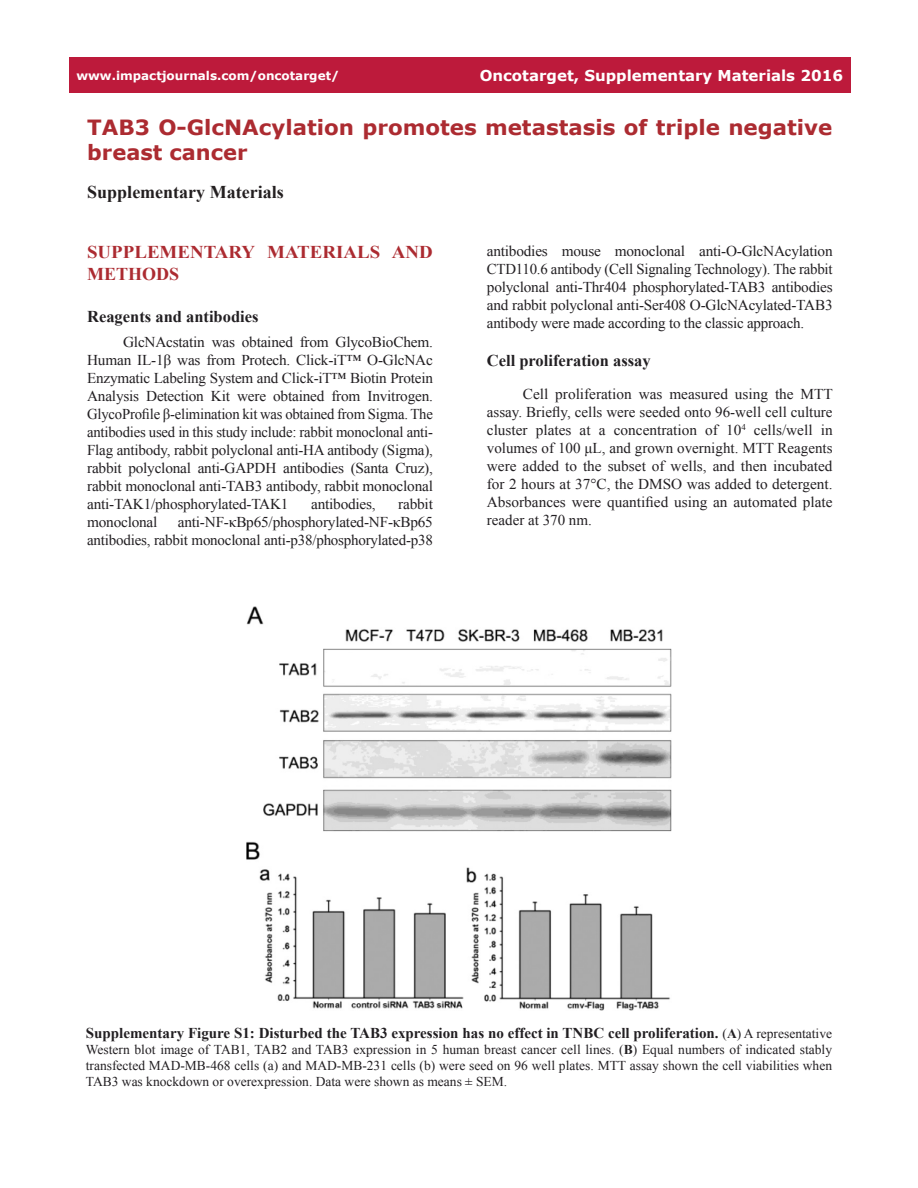
<style>
.page{position:relative;width:918px;height:1188px;background:#fff}
.page>*{position:absolute;margin:0;border:0;box-sizing:border-box;transform-origin:0 0}
.t1{font:700 21px/25.2px "Verdana";color:#ac2b31}
.Heading{font:700 18px/21.6px "Times New Roman";color:#ac2b31;scale:1.05 1}
.t2{font:700 18px "Times New Roman";color:#231f20}
.SubHeading{font:700 16.5px "Times New Roman";color:#221f22}
.SubSubHeading{font:700 16.5px "Times New Roman";color:#221f22}
.BodyText{font:15px/18px "Times New Roman";letter-spacing:-.015em;color:#221f22;text-align:justify}
.FigureText{font:700 15px "Times New Roman";color:#221f22}
.t3{font:700 15px "Verdana";color:#fff}
.FigureText-2{font:13.5px/16.2px "Times New Roman";color:#221f22;text-align:justify}
.t4{font:700 12px "Verdana";color:#fff}
.s1{font-weight:400;font-size:13.5px}
.s2{font-size:13.5px}
.s3{font-weight:700}
</style>
<div class="page">
<div style="left:69px;top:57px;width:781px;height:36px;background:#bd1a3b"></div>
<img style="left:246px;top:606px;width:426px;height:404px">
<p class="t4" style="left:76px;top:67px;width:264px">www.impactjournals.com/oncotarget/</p>
<p class="t3" style="left:480px;top:65px;width:365px">Oncotarget, Supplementary Materials 2016</p>
<p class="t1" style="left:87px;top:114px;width:747px">TAB3 O-GlcNAcylation promotes metastasis of triple negative breast cancer</p>
<p class="t2" style="left:87px;top:179px;width:198px">Supplementary Materials</p>
<p class="Heading" style="left:87px;top:241px;width:331px">SUPPLEMENTARY MATERIALS AND<br>METHODS</p>
<p class="SubSubHeading" style="left:87px;top:305px;width:173px">Reagents and antibodies</p>
<p class="BodyText" style="left:87px;top:333px;width:347px;text-indent:36px">GlcNAcstatin was obtained from GlycoBioChem.<br>Human IL-1β was from Protech. Click-iT™ O-GlcNAc Enzymatic Labeling System and Click-iT™ Biotin Protein Analysis Detection Kit were obtained from Invitrogen.<br>GlycoProfile β-elimination kit was obtained from Sigma. The antibodies used in this study include: rabbit monoclonal anti-Flag antibody, rabbit polyclonal anti-HA antibody (Sigma), rabbit polyclonal anti-GAPDH antibodies (Santa Cruz), rabbit monoclonal anti-TAB3 antibody, rabbit monoclonal anti-TAK1/phosphorylated-TAK1</p>
<p class="BodyText" style="left:311px;top:495px;width:66px">antibodies,</p>
<p class="BodyText" style="left:398px;top:495px;width:36px">rabbit</p>
<p class="BodyText" style="left:87px;top:513px;width:72px">monoclonal</p>
<p class="BodyText" style="left:87px;top:513px;width:347px;text-align:right">anti-NF-κBp65/phosphorylated-NF-κBp65<br>antibodies, rabbit monoclonal anti-p38/phosphorylated-p38</p>
<p class="BodyText" style="left:487px;top:242px;width:347px">antibodies mouse monoclonal anti-O-GlcNAcylation CTD110.6 antibody (Cell Signaling Technology). The rabbit polyclonal anti-Thr404 phosphorylated-TAB3 antibodies and rabbit polyclonal anti-Ser408 O-GlcNAcylated-TAB3 antibody were made according to the classic approach.</p>
<p class="SubHeading" style="left:487px;top:349px;width:165px">Cell proliferation assay</p>
<p class="BodyText" style="left:487px;top:385px;width:348px;text-indent:36px">Cell proliferation was measured using the MTT assay. Briefly, cells were seeded onto 96-well cell culture cluster plates at a concentration of 10<sup>4</sup> cells/well in volumes of 100 μL, and grown overnight. MTT Reagents were added to the subset of wells, and then incubated for 2 hours at 37°C, the DMSO was added to detergent.<br>Absorbances were quantified using an automated plate reader at 370 nm.</p>
<p class="FigureText" style="left:86px;top:1022px;width:748px">Supplementary Figure S1: Disturbed the TAB3 expression has no effect in TNBC cell proliferation. <span class="s1">(</span><span class="s2">A</span><span class="s1">) A representative</span></p>
<p class="FigureText-2" style="left:86px;top:1041px;width:748px">Western blot image of TAB1, TAB2 and TAB3 expression in 5 human breast cancer cell lines. (<span class="s3">B</span>) Equal numbers of indicated stably transfected MAD-MB-468 cells (a) and MAD-MB-231 cells (b) were seed on 96 well plates. MTT assay shown the cell viabilities when TAB3 was knockdown or overexpression. Data were shown as means ± SEM.</p>
</div>
